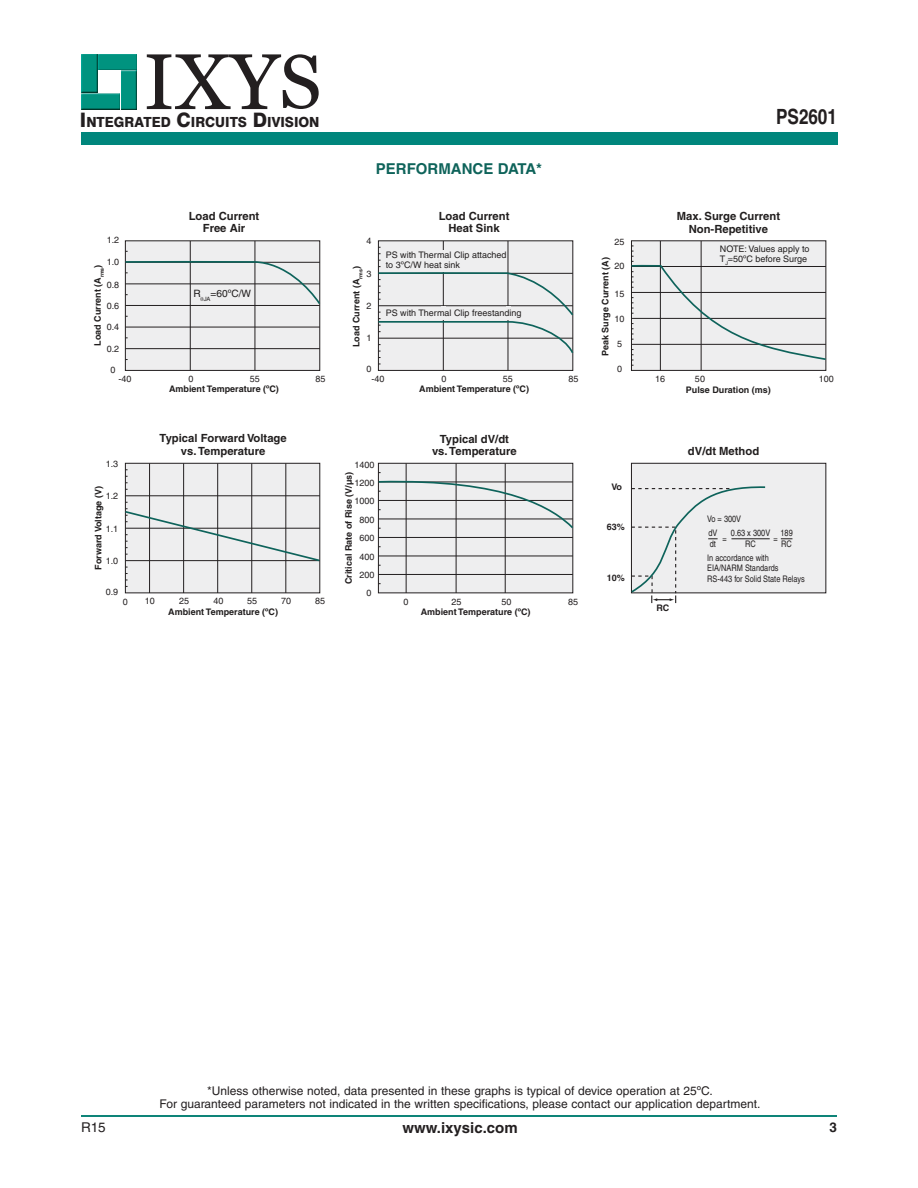
<style>
.page{position:relative;width:918px;height:1188px;background:#fff}
.page>*{position:absolute;margin:0;border:0;box-sizing:border-box;transform-origin:0 0}
.t1{font:700 condensed 21px "Helvetica";letter-spacing:-.005em;color:#231f20}
.t2{font:700 15px "Helvetica";color:#0e635a}
.t3{font:700 15px "Helvetica";color:#231f20}
.t4{font:800 13.95px "Swiss 721 BT";color:#231f20;scale:.96 1}
.t5{font:13.5px "Helvetica";color:#231f20}
.t6{font:700 13.5px "Helvetica";color:#231f20}
.t7{font:12px/13.5px "Helvetica";color:#231f20;text-align:center}
.t8{font:700 11.25px/12.3px "Helvetica";color:#211e1e;text-align:center}
.t9{font:10.2px "Helvetica";color:#211e1e}
.t10{font:700 9px "Helvetica";color:#211e1e}
.t11{font:9px/18.5px "Helvetica";color:#231f20;text-align:justify}
.t12{font:9px/10.2px "Helvetica";color:#211e1e}
.t13{font:condensed 9px/10.8px "Helvetica";color:#231f20}
.t14{font:700 9px "Helvetica";color:#231f20}
.t15{font:condensed 9px/14px "Helvetica";color:#211e1e}
.s1{font-size:19.95px}
</style>
<div class="page">
<div style="left:81px;top:132px;width:756px;height:12px;background:#00867c"></div>
<img style="left:81px;top:54px;width:56px;height:40px">
<img style="left:81px;top:54px;width:16px;height:39px">
<img style="left:121px;top:71px;width:16px;height:38px">
<img style="left:99px;top:54px;width:38px;height:16px">
<img style="left:81px;top:94px;width:39px;height:15px">
<svg style="left:147px;top:54px;width:172px;height:55px"></svg>
<hr style="left:81px;top:1115px;width:756px;height:2px;background:#0e8478">
<div style="left:125px;top:241px;width:195px;height:129px;background:#eeeeef"></div>
<div style="left:125px;top:241px;width:195px;height:130px;border:1px solid #231f20"></div>
<hr style="left:190px;top:241px;width:1px;height:130px;background:#231f20">
<hr style="left:255px;top:241px;width:1px;height:130px;background:#231f20">
<hr style="left:125px;top:348px;width:195px;height:1px;background:#231f20">
<hr style="left:125px;top:327px;width:195px;height:1px;background:#231f20">
<div style="left:378px;top:241px;width:195px;height:129px;background:#eeeeef"></div>
<div style="left:378px;top:241px;width:195px;height:130px;border:1px solid #231f20"></div>
<hr style="left:443px;top:241px;width:1px;height:130px;background:#231f20">
<hr style="left:508px;top:241px;width:1px;height:130px;background:#231f20">
<div style="left:441px;top:250px;width:8px;height:21px;background:#eeeeef"></div>
<svg style="left:378px;top:247px;width:3px;height:7px"></svg>
<svg style="left:377px;top:260px;width:197px;height:98px"></svg>
<div style="left:631px;top:241px;width:195px;height:129px;background:#eeeeef"></div>
<div style="left:631px;top:241px;width:195px;height:130px;border:1px solid #231f20"></div>
<hr style="left:660px;top:241px;width:1px;height:130px;background:#231f20">
<hr style="left:701px;top:241px;width:1px;height:130px;background:#231f20">
<svg style="left:631px;top:246px;width:196px;height:120px"></svg>
<div style="left:125px;top:463px;width:195px;height:130px;background:#eeeeef"></div>
<div style="left:125px;top:463px;width:195px;height:130px;border:1px solid #231f20"></div>
<hr style="left:149px;top:463px;width:1px;height:130px;background:#231f20">
<hr style="left:183px;top:463px;width:1px;height:130px;background:#231f20">
<hr style="left:217px;top:463px;width:1px;height:130px;background:#231f20">
<hr style="left:251px;top:463px;width:1px;height:130px;background:#231f20">
<hr style="left:286px;top:463px;width:1px;height:130px;background:#231f20">
<hr style="left:125px;top:496px;width:195px;height:1px;background:#231f20">
<svg style="left:125px;top:483px;width:3px;height:7px"></svg>
<svg style="left:124px;top:502px;width:197px;height:72px"></svg>
<svg style="left:125px;top:580px;width:3px;height:7px"></svg>
<div style="left:378px;top:463px;width:195px;height:130px;background:#eeeeef"></div>
<div style="left:378px;top:463px;width:195px;height:130px;border:1px solid #231f20"></div>
<hr style="left:406px;top:463px;width:1px;height:130px;background:#231f20">
<hr style="left:456px;top:463px;width:1px;height:130px;background:#231f20">
<hr style="left:505px;top:463px;width:1px;height:130px;background:#231f20">
<hr style="left:378px;top:574px;width:195px;height:1px;background:#231f20">
<hr style="left:378px;top:556px;width:195px;height:1px;background:#231f20">
<hr style="left:378px;top:537px;width:195px;height:1px;background:#231f20">
<svg style="left:377px;top:479px;width:197px;height:51px"></svg>
<div style="left:631px;top:463px;width:195px;height:130px;background:#eeeeef"></div>
<div style="left:631px;top:463px;width:195px;height:130px;border:1px solid #231f20"></div>
<svg style="left:630px;top:486px;width:137px;height:117px"></svg>
<hr style="left:731px;top:539px;width:39px;height:1px;background:#211e1e">
<svg style="left:124px;top:260px;width:197px;height:46px"></svg>
<p class="t4" style="left:80px;top:113px;width:251px"><span class="s1">I</span>NTEGRATED <span class="s1">C</span>IRCUITS <span class="s1">D</span>IVISION</p>
<h1 class="t1" style="left:776px;top:109px;width:62px">PS2601</h1>
<p class="t11" style="left:107px;top:231px;width:14px">1.2</p>
<p class="t11" style="left:107px;top:254px;width:14px">1.0</p>
<p class="t11" style="left:107px;top:276px;width:14px">0.8</p>
<p class="t11" style="left:107px;top:298px;width:14px">0.6</p>
<p class="t11" style="left:107px;top:318px;width:14px">0.4</p>
<p class="t11" style="left:107px;top:340px;width:14px">0.2</p>
<p class="t10" style="left:94px;top:346px;width:83px;rotate:-90deg">Load Current (A<sub>rms</sub>)</p>
<p class="t11" style="left:111px;top:362px;width:7px">0</p>
<p class="t11" style="left:119px;top:371px;width:15px">-40</p>
<p class="t8" style="left:189px;top:211px;width:72px">Load Current<br>Free Air</p>
<p class="t9" style="left:193px;top:290px;width:59px">R <sub>JA</sub>=60ºC/W</p>
<p class="t11" style="left:188px;top:371px;width:7px">0</p>
<p class="t11" style="left:250px;top:371px;width:12px">55</p>
<p class="t11" style="left:315px;top:371px;width:12px">85</p>
<p class="t10" style="left:169px;top:386px;width:111px">Ambient Temperature (ºC)</p>
<p class="t11" style="left:106px;top:455px;width:14px">1.3</p>
<p class="t11" style="left:106px;top:488px;width:14px">1.2</p>
<p class="t11" style="left:106px;top:520px;width:14px">1.1</p>
<p class="t11" style="left:106px;top:552px;width:14px">1.0</p>
<p class="t10" style="left:95px;top:570px;width:85px;rotate:-90deg">Forward Voltage (V)</p>
<p class="t11" style="left:106px;top:584px;width:14px">0.9</p>
<p class="t11" style="left:123px;top:593px;width:7px">0</p>
<p class="t8" style="left:160px;top:433px;width:129px">Typical Forward Voltage vs. Temperature</p>
<p class="t11" style="left:145px;top:593px;width:12px">10</p>
<p class="t11" style="left:179px;top:593px;width:12px">25</p>
<p class="t11" style="left:214px;top:593px;width:12px">40</p>
<p class="t11" style="left:247px;top:593px;width:12px">55</p>
<p class="t11" style="left:281px;top:593px;width:12px">70</p>
<p class="t11" style="left:315px;top:593px;width:12px">85</p>
<p class="t10" style="left:168px;top:609px;width:111px">Ambient Temperature (ºC)</p>
<p class="t2" style="left:376px;top:163px;width:168px">PERFORMANCE DATA*</p>
<p class="t11" style="left:366px;top:233px;width:7px">4</p>
<p class="t11" style="left:366px;top:265px;width:7px">3</p>
<p class="t11" style="left:366px;top:298px;width:7px">2</p>
<p class="t11" style="left:366px;top:330px;width:7px">1</p>
<p class="t10" style="left:353px;top:347px;width:83px;rotate:-90deg">Load Current (A<sub>rms</sub>)</p>
<p class="t11" style="left:366px;top:361px;width:7px">0</p>
<p class="t8" style="left:439px;top:211px;width:72px">Load Current<br>Heat Sink</p>
<p class="t12" style="left:386px;top:251px;width:122px">PS with Thermal Clip attached to 3ºC/W heat sink</p>
<p class="t12" style="left:386px;top:309px;width:137px">PS with Thermal Clip freestanding</p>
<p class="t11" style="left:372px;top:371px;width:15px">-40</p>
<p class="t11" style="left:354px;top:456px;width:22px">1400</p>
<p class="t14" style="left:345px;top:584px;width:114px;rotate:-90deg">Critical Rate of Rise (V/µs)</p>
<p class="t11" style="left:354px;top:474px;width:22px">1200<br>1000</p>
<p class="t11" style="left:359px;top:511px;width:17px">800<br>600<br>400<br>200</p>
<p class="t11" style="left:366px;top:585px;width:7px">0</p>
<p class="t11" style="left:442px;top:371px;width:7px">0</p>
<p class="t11" style="left:503px;top:371px;width:12px">55</p>
<p class="t11" style="left:568px;top:371px;width:12px">85</p>
<p class="t10" style="left:419px;top:386px;width:111px">Ambient Temperature (ºC)</p>
<p class="t8" style="left:432px;top:434px;width:86px">Typical dV/dt vs. Temperature</p>
<p class="t11" style="left:403px;top:593px;width:7px">0</p>
<p class="t11" style="left:451px;top:593px;width:12px">25</p>
<p class="t11" style="left:502px;top:593px;width:12px">50</p>
<p class="t11" style="left:568px;top:593px;width:12px">85</p>
<p class="t14" style="left:421px;top:608px;width:111px">Ambient Temperature (ºC)</p>
<p class="t11" style="left:615px;top:233px;width:12px">25</p>
<p class="t10" style="left:602px;top:356px;width:100px;rotate:-90deg">Peak Surge Current (A)</p>
<p class="t11" style="left:615px;top:258px;width:12px">20</p>
<p class="t11" style="left:615px;top:285px;width:12px">15</p>
<p class="t11" style="left:615px;top:310px;width:12px">10</p>
<p class="t11" style="left:617px;top:336px;width:7px">5</p>
<p class="t11" style="left:617px;top:360px;width:7px">0</p>
<p class="t14" style="left:611px;top:484px;width:12px">Vo</p>
<p class="t14" style="left:607px;top:523px;width:20px">63%</p>
<p class="t14" style="left:607px;top:574px;width:20px">10%</p>
<p class="t8" style="left:677px;top:211px;width:105px">Max. Surge Current<br>Non-Repetitive</p>
<p class="t12" style="left:720px;top:244px;width:91px">NOTE: Values apply to<br>T<sub>J</sub>=50ºC before Surge</p>
<p class="t11" style="left:655px;top:371px;width:12px">16</p>
<p class="t11" style="left:695px;top:371px;width:12px">50</p>
<p class="t11" style="left:819px;top:371px;width:17px">100</p>
<p class="t10" style="left:686px;top:387px;width:87px">Pulse Duration (ms)</p>
<p class="t8" style="left:688px;top:446px;width:73px">dV/dt Method</p>
<p class="t15" style="left:707px;top:513px;width:35px">Vo = 300V dV</p>
<p class="t15" style="left:710px;top:538px;width:8px">dt</p>
<p class="t15" style="left:731px;top:529px;width:41px;line-height:10.8px;text-align:center">0.63 x 300V<br>RC</p>
<p class="t15" style="left:781px;top:538px;width:12px">RC</p>
<p class="t15" style="left:780px;top:527px;width:14px">189</p>
<p class="t15" style="left:723px;top:532px;width:6px">=</p>
<p class="t15" style="left:774px;top:532px;width:6px">=</p>
<p class="t14" style="left:656px;top:605px;width:14px">RC</p>
<p class="t13" style="left:707px;top:553px;width:99px">In accordance with<br>EIA/NARM Standards<br>RS-443 for Solid State Relays</p>
<p class="t7" style="left:159px;top:1085px;width:603px">*Unless otherwise noted, data presented in these graphs is typical of device operation at 25ºC.<br>For guaranteed parameters not indicated in the written specifications, please contact our application department.</p>
<p class="t5" style="left:81px;top:1122px;width:26px">R15</p>
<p class="t3" style="left:402px;top:1122px;width:117px">www.ixysic.com</p>
<p class="t6" style="left:830px;top:1122px;width:9px">3</p>
</div>
